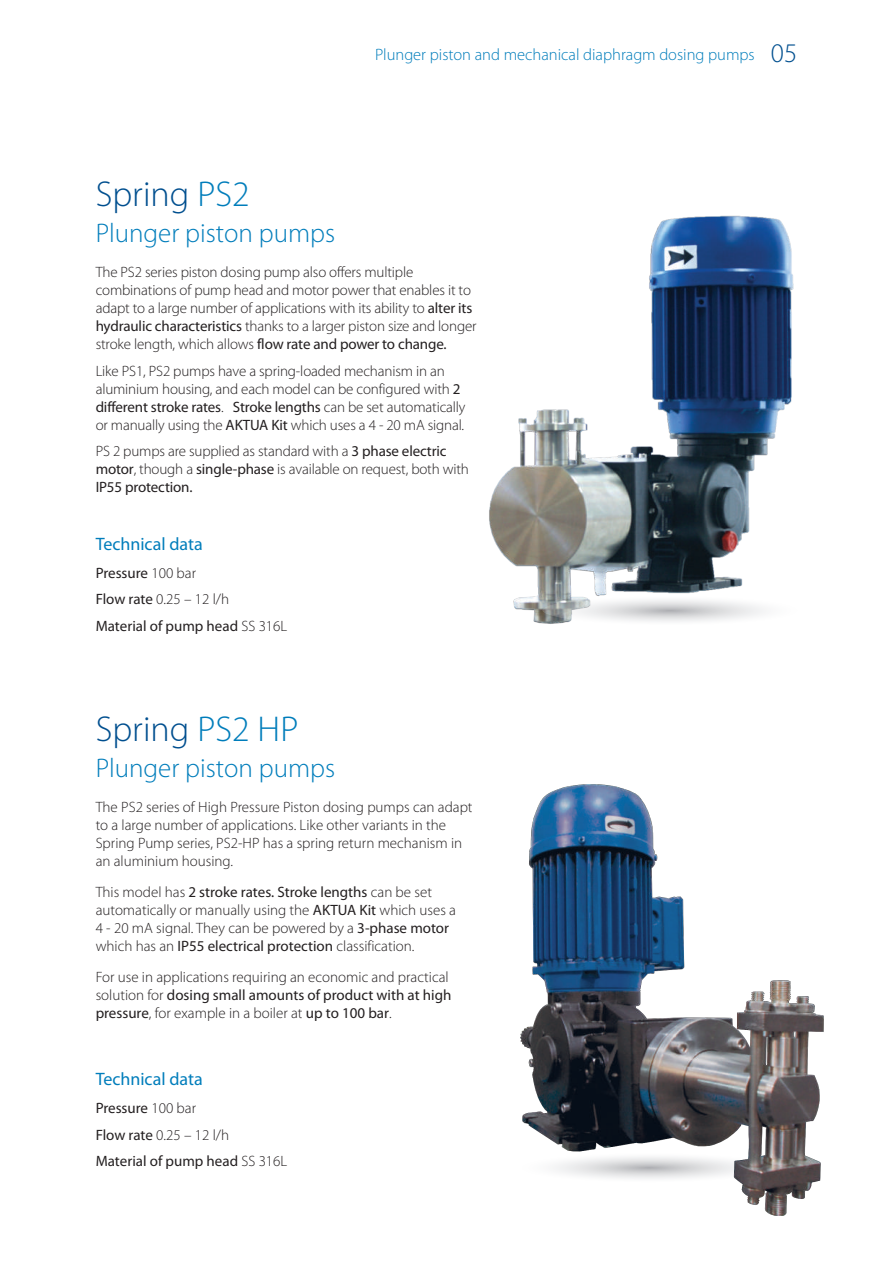
<style>
.page{position:relative;width:893px;height:1263px;background:#fff}
.page>*{position:absolute;margin:0;border:0;box-sizing:border-box;transform-origin:0 0}
.t1{font:300 36px "Myriad Pro";color:#004f8f}
.t2{font:300 27px "Myriad Pro";color:#007dbb}
.t3{font:18px "Myriad Pro";color:#007dbb}
.t4{font:300 16.5px "Myriad Pro";color:#007dbb}
.t5{font:300 15px/18px "Myriad Pro";letter-spacing:-.01em;color:#231f20}
.t6{font:15px/26.5px "Myriad Pro";color:#231f20}
.s1{font-size:27px;color:#004f8f}
.s2{color:#007dbb}
.s3{font-weight:400}
.s4{font-weight:300}
</style>
<div class="page">
<img style="left:489px;top:215px;width:305px;height:409px">
<svg style="left:542px;top:595px;width:252px;height:29px"></svg>
<img style="left:520px;top:785px;width:303px;height:430px">
<p class="t4" style="left:375px;top:48px;width:424px">Plunger piston and mechanical diaphragm dosing pumps <span class="s1">05</span></p>
<h1 class="t1" style="left:96px;top:180px;width:156px">Spring <span class="s2">PS2</span></h1>
<h2 class="t2" style="left:96px;top:222px;width:241px">Plunger piston pumps</h2>
<p class="t5" style="left:96px;top:264px;width:382px">The PS2 series piston dosing pump also offers multiple combinations of pump head and motor power that enables it to adapt to a large number of applications with its ability to <span class="s3">alter its hydraulic characteristics</span> thanks to a larger piston size and longer stroke length, which allows <span class="s3">flow rate and power to change.</span></p>
<p class="t5" style="left:96px;top:363px;width:371px">Like PS1, PS2 pumps have a spring-loaded mechanism in an aluminium housing, and each model can be configured with <span class="s3">2 different stroke rates</span>. <span class="s3">Stroke lengths</span> can be set automatically or manually using the <span class="s3">AKTUA Kit</span> which uses a 4 - 20 mA signal.</p>
<p class="t5" style="left:96px;top:443px;width:375px">PS 2 pumps are supplied as standard with a <span class="s3">3 phase electric motor</span>, though a <span class="s3">single-phase</span> is available on request, both with<br><span class="s3">IP55 protection.</span></p>
<p class="t3" style="left:96px;top:537px;width:109px">Technical data</p>
<p class="t6" style="left:96px;top:561px;width:193px">Pressure <span class="s4">100 bar<br></span>Flow rate <span class="s4">0.25 – 12 l/h<br></span>Material of pump head <span class="s4">SS 316L</span></p>
<h1 class="t1" style="left:96px;top:715px;width:204px">Spring <span class="s2">PS2 HP</span></h1>
<h2 class="t2" style="left:96px;top:758px;width:241px">Plunger piston pumps</h2>
<p class="t5" style="left:96px;top:799px;width:378px">The PS2 series of High Pressure Piston dosing pumps can adapt to a large number of applications. Like other variants in the Spring Pump series, PS2-HP has a spring return mechanism in an aluminium housing.</p>
<p class="t5" style="left:96px;top:884px;width:362px">This model has <span class="s3">2 stroke rates. Stroke lengths</span> can be set automatically or manually using the <span class="s3">AKTUA Kit</span> which uses a 4 - 20 mA signal. They can be powered by a <span class="s3">3-phase motor </span>which has an <span class="s3">IP55 electrical protection</span> classification.</p>
<p class="t5" style="left:96px;top:969px;width:357px">For use in applications requiring an economic and practical solution for <span class="s3">dosing small amounts of product with at high pressure</span>, for example in a boiler at <span class="s3">up to 100 bar</span>.</p>
<p class="t3" style="left:96px;top:1072px;width:109px">Technical data</p>
<p class="t6" style="left:96px;top:1096px;width:193px">Pressure <span class="s4">100 bar<br></span>Flow rate <span class="s4">0.25 – 12 l/h<br></span>Material of pump head <span class="s4">SS 316L</span></p>
</div>
